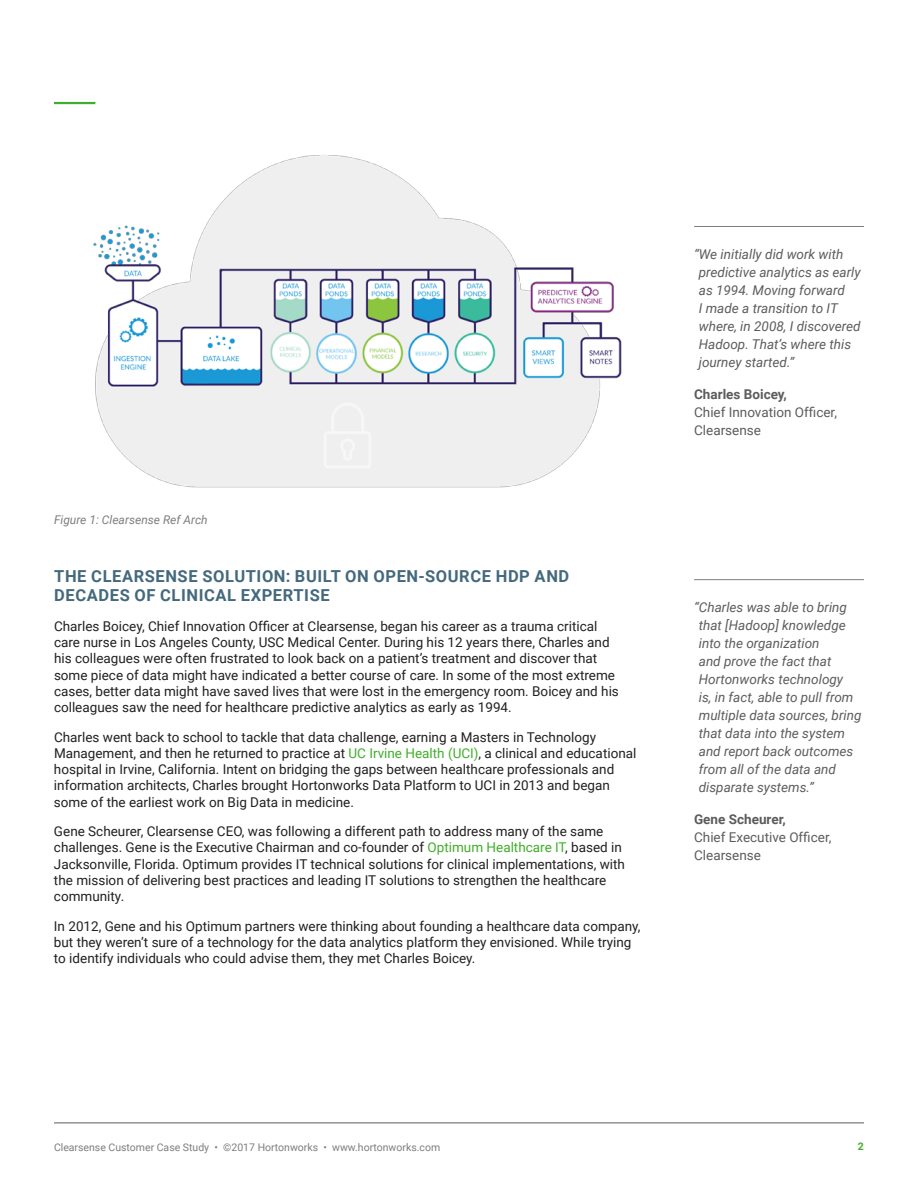
<style>
.page{position:relative;width:918px;height:1188px;background:#fff}
.page>*{position:absolute;margin:0;border:0;box-sizing:border-box;transform-origin:0 0}
.t1{font:700 16.5px/19.8px "Roboto";letter-spacing:.035em;color:#44697d}
.t2{font:13.5px/16.2px "Roboto";color:#231f20}
.t3{font:italic 13.5px/18px "Roboto";color:#5c5c5f}
.t4{font:13.5px/18px "Roboto";color:#5c5c5f}
.t5{font:700 13.5px "Roboto";color:#5c5c5f}
.t6{font:italic 12px "Roboto";color:#7c7e81}
.t7{font:10.5px "Roboto";color:#7c7e81}
.t8{font:700 10.5px "Roboto";color:#3fae2a}
.s1{color:#3fae2a}
</style>
<div class="page">
<hr style="left:54px;top:1123px;width:810px;height:1px;background:#5c5c5f">
<hr style="left:54px;top:102px;width:41px;height:2px;background:#3fae2a">
<hr style="left:694px;top:226px;width:170px;height:1px;background:#7c7e81">
<hr style="left:694px;top:579px;width:170px;height:1px;background:#7c7e81">
<img style="left:93px;top:154px;width:529px;height:334px">
<p class="t6" style="left:54px;top:511px;width:155px">Figure 1: Clearsense Ref Arch</p>
<p class="t1" style="left:54px;top:565px;width:517px">THE CLEARSENSE SOLUTION: BUILT ON OPEN-SOURCE HDP AND<br>DECADES OF CLINICAL EXPERTISE</p>
<p class="t2" style="left:54px;top:618px;width:566px">Charles Boicey, Chief Innovation Officer at Clearsense, began his career as a trauma critical care nurse in Los Angeles County, USC Medical Center. During his 12 years there, Charles and his colleagues were often frustrated to look back on a patient’s treatment and discover that some piece of data might have indicated a better course of care. In some of the most extreme cases, better data might have saved lives that were lost in the emergency room. Boicey and his colleagues saw the need for healthcare predictive analytics as early as 1994.</p>
<p class="t2" style="left:54px;top:728px;width:584px">Charles went back to school to tackle that data challenge, earning a Masters in Technology Management, and then he returned to practice at <span class="s1">UC Irvine Health (UCI)</span>, a clinical and educational hospital in Irvine, California. Intent on bridging the gaps between healthcare professionals and information architects, Charles brought Hortonworks Data Platform to UCI in 2013 and began some of the earliest work on Big Data in medicine.</p>
<p class="t2" style="left:54px;top:823px;width:572px">Gene Scheurer, Clearsense CEO, was following a different path to address many of the same challenges. Gene is the Executive Chairman and co-founder of <span class="s1">Optimum Healthcare IT</span>, based in Jacksonville, Florida. Optimum provides IT technical solutions for clinical implementations, with the mission of delivering best practices and leading IT solutions to strengthen the healthcare community.</p>
<p class="t2" style="left:54px;top:917px;width:588px">In 2012, Gene and his Optimum partners were thinking about founding a healthcare data company, but they weren’t sure of a technology for the data analytics platform they envisioned. While trying to identify individuals who could advise them, they met Charles Boicey.</p>
<p class="t3" style="left:699px;top:245px;width:163px;text-indent:-5px">“We initially did work with predictive analytics as early as 1994. Moving forward<br>I made a transition to IT where, in 2008, I discovered<br>Hadoop. That’s where this journey started.”</p>
<p class="t5" style="left:694px;top:384px;width:94px">Charles Boicey,</p>
<p class="t4" style="left:694px;top:402px;width:144px">Chief Innovation Officer,<br>Clearsense</p>
<p class="t3" style="left:699px;top:598px;width:164px;text-indent:-5px">“Charles was able to bring that [Hadoop] knowledge into the organization<br>and prove the fact that<br>Hortonworks technology<br>is, in fact, able to pull from multiple data sources, bring that data into the system and report back outcomes from all of the data and disparate systems.”</p>
<p class="t5" style="left:694px;top:809px;width:93px">Gene Scheurer,</p>
<p class="t4" style="left:694px;top:827px;width:139px">Chief Executive Officer,<br>Clearsense</p>
<p class="t7" style="left:54px;top:1140px;width:388px">Clearsense Customer Case Study • ©2017 Hortonworks • www.hortonworks.com</p>
<p class="t8" style="left:858px;top:1139px;width:8px">2</p>
</div>
